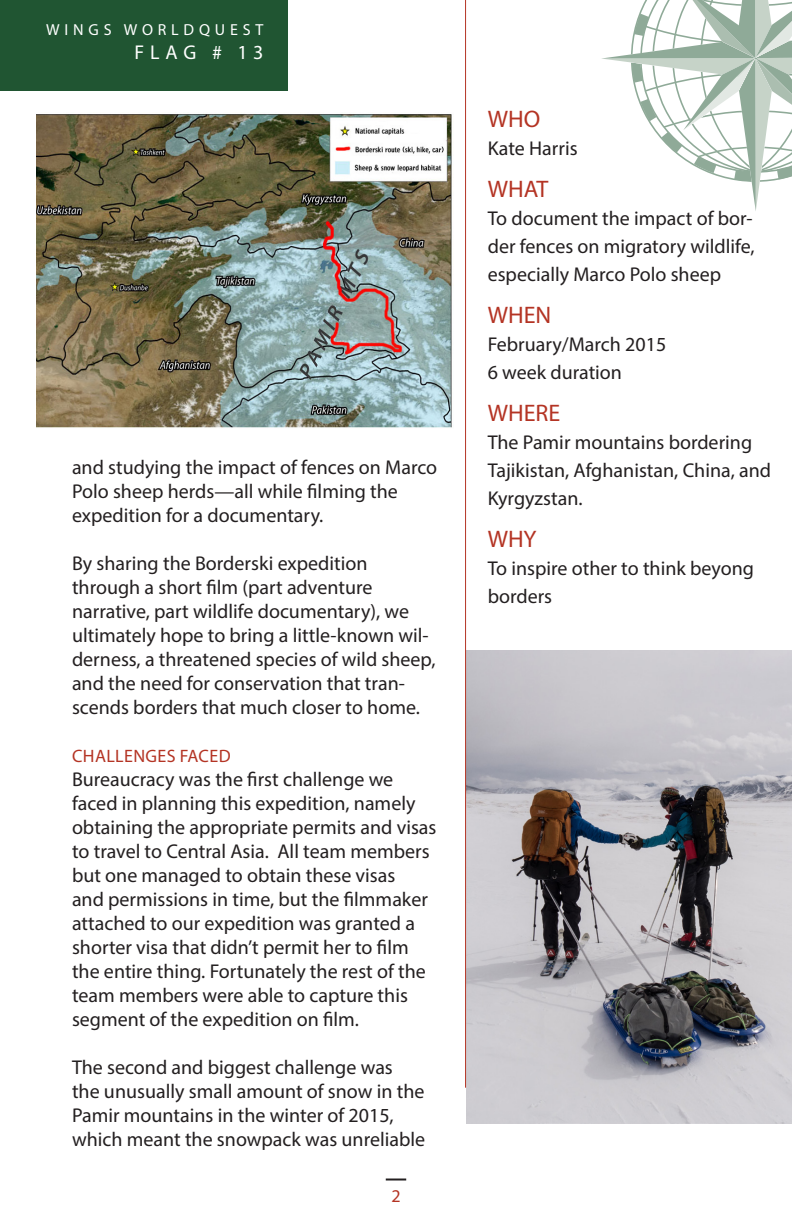
<style>
.page{position:relative;width:792px;height:1224px;background:#fff}
.page>*{position:absolute;margin:0;border:0;box-sizing:border-box;transform-origin:0 0}
.t1{font:24px "Myriad Pro";color:#b43424}
._04_Varela_Paragraph{font:20px/24px "Myriad Pro";color:#231f20}
.t2{font:20px "Myriad Pro";letter-spacing:.29em;color:#fff}
._04_Varela_Paragraph-2{font:18px "Myriad Pro";letter-spacing:.02em;color:#b43424}
.t3{font:16px "Myriad Pro";letter-spacing:.3em;color:#fff}
</style>
<div class="page">
<hr style="left:386px;top:1179px;width:20px;height:2px;background:#231f20">
<svg style="left:602px;top:0;width:190px;height:211px"></svg>
<img style="left:466px;top:650px;width:326px;height:473px">
<hr style="left:465px;top:0;width:1px;height:1088px;background:#b43424">
<div style="left:0;top:0;width:288px;height:91px;background:#205532"></div>
<img style="left:36px;top:114px;width:416px;height:314px">
<p class="t3" style="left:46px;top:20px;width:219px">WINGS WORLDQUEST</p>
<p class="t2" style="left:134px;top:40px;width:131px">FLAG # 13</p>
<p class="_04_Varela_Paragraph" style="left:72px;top:455px;width:367px">and studying the impact of fences on Marco<br>Polo sheep herds—all while filming the expedition for a documentary.</p>
<p class="_04_Varela_Paragraph" style="left:72px;top:551px;width:365px">By sharing the Borderski expedition through a short film (part adventure narrative, part wildlife documentary), we ultimately hope to bring a little-known wil&shy;derness, a threatened species of wild sheep, and the need for conservation that tran&shy;scends borders that much closer to home.</p>
<p class="_04_Varela_Paragraph-2" style="left:72px;top:745px;width:160px">CHALLENGES FACED</p>
<p class="_04_Varela_Paragraph" style="left:72px;top:767px;width:366px">Bureaucracy was the first challenge we faced in planning this expedition, namely obtaining the appropriate permits and visas to travel to Central Asia. All team members but one managed to obtain these visas<br>and permissions in time, but the filmmaker attached to our expedition was granted a shorter visa that didn’t permit her to film the entire thing. Fortunately the rest of the team members were able to capture this segment of the expedition on film.</p>
<p class="_04_Varela_Paragraph" style="left:72px;top:1055px;width:355px">The second and biggest challenge was the unusually small amount of snow in the Pamir mountains in the winter of 2015, which meant the snowpack was unreliable</p>
<p class="_04_Varela_Paragraph-2" style="left:391px;top:1185px;width:11px">2</p>
<p class="t1" style="left:488px;top:104px;width:54px">WHO</p>
<p class="_04_Varela_Paragraph" style="left:488px;top:136px;width:91px">Kate Harris</p>
<p class="t1" style="left:488px;top:174px;width:62px">WHAT</p>
<p class="_04_Varela_Paragraph" style="left:488px;top:204px;width:269px;line-height:28px;text-align:justify">To document the impact of bor&shy;der fences on migratory wildlife, especially Marco Polo sheep</p>
<p class="t1" style="left:488px;top:300px;width:65px">WHEN</p>
<p class="_04_Varela_Paragraph" style="left:488px;top:330px;width:180px;line-height:28px">February/March 2015<br>6 week duration</p>
<p class="t1" style="left:488px;top:398px;width:74px">WHERE</p>
<p class="_04_Varela_Paragraph" style="left:488px;top:428px;width:285px;line-height:28px">The Pamir mountains bordering<br>Tajikistan, Afghanistan, China, and<br>Kyrgyzstan.</p>
<p class="t1" style="left:488px;top:524px;width:50px">WHY</p>
<p class="_04_Varela_Paragraph" style="left:488px;top:554px;width:268px;line-height:28px">To inspire other to think beyong borders</p>
</div>
